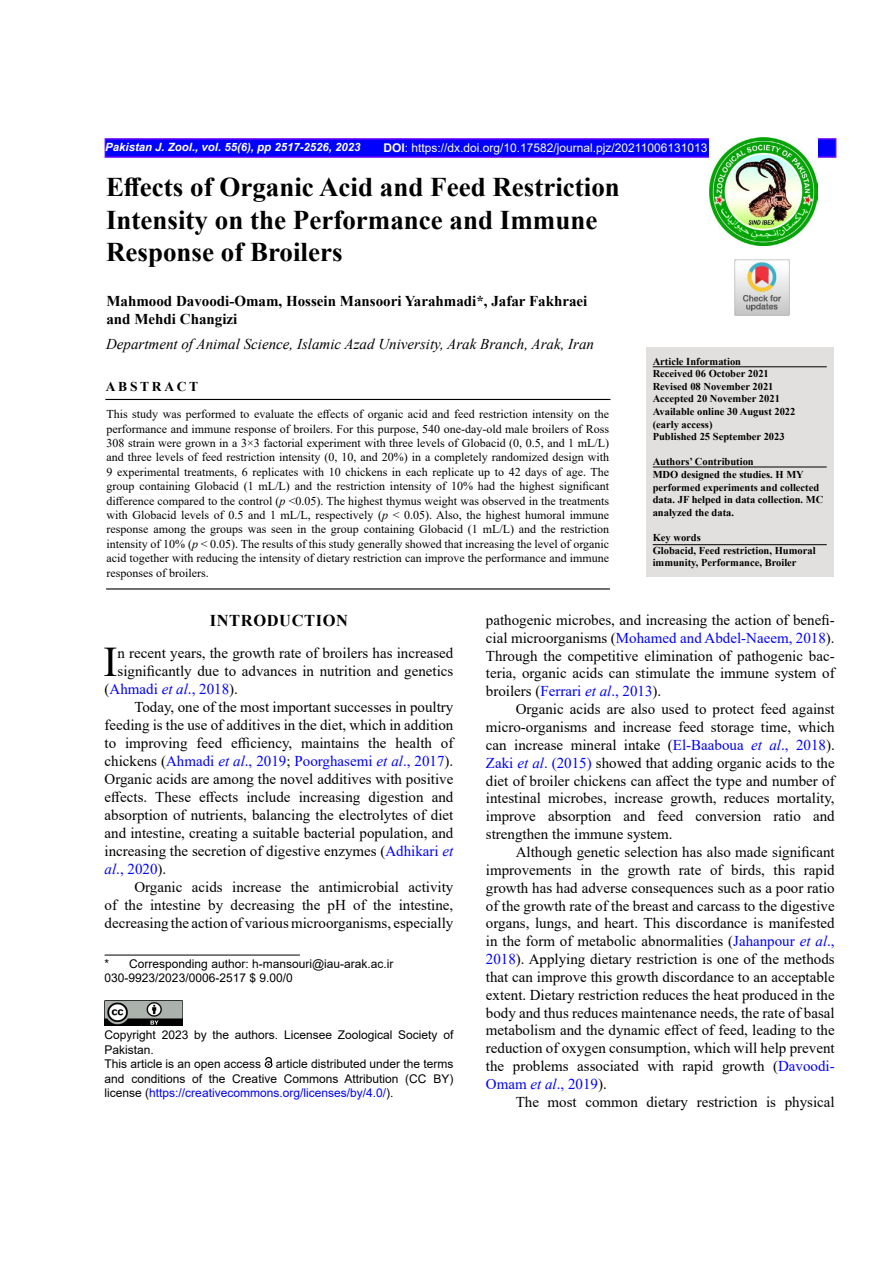
<style>
.page{position:relative;width:893px;height:1263px;background:#fff}
.page>*{position:absolute;margin:0;border:0;box-sizing:border-box;transform-origin:0 0}
.t1{font:42.15px "Times New Roman";color:#000}
.t2{font:700 27px/32.4px "Times New Roman";color:#000}
.t3{font:700 16.5px "Times New Roman";letter-spacing:.035em;color:#000}
.t4{font:15px/17.9px "Times New Roman";color:#000;text-align:justify}
.t5{font:15px "Times New Roman";color:#00f}
.t6{font:700 15px/18px "Times New Roman";color:#000}
.t7{font:italic 15px "Times New Roman";color:#000}
.t8{font:700 13.5px "Times New Roman";letter-spacing:.2em;color:#000}
.t9{font:12px/14.4px "Times New Roman";color:#000;text-align:justify}
.t10{font:12px/14.4px "Arial";color:#000}
.t11{font:12px "Arial";color:#fff}
.t12{font:italic 700 11.4px "Arial";color:#fff}
.t13{font:700 10.5px/12.6px "Times New Roman";color:#000}
.s1{font-weight:700}
.s2{font-style:italic}
.s3{color:#00f}
.s4{font-style:italic;color:#00f}
.s5{color:#000}
</style>
<div class="page">
<div style="left:105px;top:138px;width:731px;height:20px;background:#00f;border:2px solid #60f"></div>
<img style="left:709px;top:138px;width:108px;height:108px">
<div style="left:646px;top:348px;width:187px;height:229px;background:#e2e0df"></div>
<hr style="left:653px;top:467px;width:174px;height:1px;background:#000">
<hr style="left:105px;top:399px;width:505px;height:1px;background:#000">
<hr style="left:106px;top:588px;width:504px;height:1px;background:#000">
<hr style="left:653px;top:366px;width:174px;height:1px;background:#000">
<img style="left:105px;top:1000px;width:77px;height:25px">
<svg style="left:265px;top:1057px;width:7px;height:11px"></svg>
<hr style="left:105px;top:955px;width:195px;height:1px;background:#000">
<hr style="left:653px;top:544px;width:174px;height:1px;background:#000">
<img style="left:734px;top:260px;width:56px;height:55px">
<p class="t12" style="left:105px;top:139px;width:257px">Pakistan J. Zool., vol. 55(6), pp 2517-2526, 2023</p>
<p class="t11" style="left:383px;top:139px;width:325px"><span class="s1">DOI</span>: https://dx.doi.org/10.17582/journal.pjz/20211006131013</p>
<h2 class="t2" style="left:106px;top:170px;width:515px">Effects of Organic Acid and Feed Restriction<br>Intensity on the Performance and Immune<br>Response of Broilers</h2>
<p class="t6" style="left:106px;top:291px;width:482px">Mahmood Davoodi-Omam, Hossein Mansoori Yarahmadi*, Jafar Fakhraei and Mehdi Changizi</p>
<p class="t7" style="left:106px;top:334px;width:489px">Department of Animal Science, Islamic Azad University, Arak Branch, Arak, Iran</p>
<p class="t13" style="left:653px;top:354px;width:144px">Article Information<br>Received 06 October 2021<br>Revised 08 November 2021<br>Accepted 20 November 2021<br>Available online 30 August 2022 (early access)<br>Published 25 September 2023</p>
<p class="t13" style="left:653px;top:455px;width:172px">Authors’ Contribution<br>MDO designed the studies. H MY performed experiments and collected data. JF helped in data collection. MC analyzed the data.</p>
<p class="t13" style="left:653px;top:531px;width:164px">Key words<br>Globacid, Feed restriction, Humoral immunity, Performance, Broiler</p>
<p class="t8" style="left:106px;top:377px;width:94px">ABSTRACT</p>
<p class="t9" style="left:107px;top:407px;width:504px">This study was performed to evaluate the effects of organic acid and feed restriction intensity on the performance and immune response of broilers. For this purpose, 540 one-day-old male broilers of Ross 308 strain were grown in a 3×3 factorial experiment with three levels of Globacid (0, 0.5, and 1 mL/L) and three levels of feed restriction intensity (0, 10, and 20%) in a completely randomized design with 9 experimental treatments, 6 replicates with 10 chickens in each replicate up to 42 days of age. The group containing Globacid (1 mL/L) and the restriction intensity of 10% had the highest significant difference compared to the control (<span class="s2">p</span> &lt;0.05). The highest thymus weight was observed in the treatments with Globacid levels of 0.5 and 1 mL/L, respectively (<span class="s2">p</span> &lt; 0.05). Also, the highest humoral immune response among the groups was seen in the group containing Globacid (1 mL/L) and the restriction intensity of 10% (<span class="s2">p</span> &lt; 0.05). The results of this study generally showed that increasing the level of organic acid together with reducing the intensity of dietary restriction can improve the performance and immune responses of broilers.</p>
<p class="t3" style="left:210px;top:608px;width:140px">INTRODUCTION</p>
<h1 class="t1" style="left:104px;top:632px;width:16px">I</h1>
<p class="t4" style="left:118px;top:644px;width:337px">n recent years, the growth rate of broilers has increased</p>
<p class="t4" style="left:486px;top:610px;width:350px">pathogenic microbes, and increasing the action of benefi&shy;cial microorganisms (<span class="s3">Mohamed and Abdel-Naeem, 2018</span>).<br>Through the competitive elimination of pathogenic bac&shy;teria, organic acids can stimulate the immune system of broilers (<span class="s3">Ferrari</span> <span class="s4">et al</span><span class="s3">., 2013</span>).</p>
<p class="t4" style="left:486px;top:700px;width:350px;text-indent:30px">Organic acids are also used to protect feed against micro-organisms and increase feed storage time, which can increase mineral intake (<span class="s3">El-Baaboua</span> <span class="s4">et al</span><span class="s3">., 2018</span>).<br><span class="s3">Zaki</span> <span class="s4">et al</span><span class="s3">. (2015)</span> showed that adding organic acids to the diet of broiler chickens can affect the type and number of intestinal microbes, increase growth, reduces mortality, improve absorption and feed conversion ratio and strengthen the immune system.</p>
<p class="t4" style="left:486px;top:842px;width:350px;text-indent:30px">Although genetic selection has also made significant improvements in the growth rate of birds, this rapid growth has had adverse consequences such as a poor ratio of the growth rate of the breast and carcass to the digestive organs, lungs, and heart. This discordance is manifested in the form of metabolic abnormalities (<span class="s3">Jahanpour</span> <span class="s4">et al</span><span class="s3">., 2018</span>). Applying dietary restriction is one of the methods that can improve this growth discordance to an acceptable extent. Dietary restriction reduces the heat produced in the body and thus reduces maintenance needs, the rate of basal metabolism and the dynamic effect of feed, leading to the reduction of oxygen consumption, which will help prevent the problems associated with rapid growth (<span class="s3">Davoodi-Omam</span> <span class="s4">et al</span><span class="s3">., 2019</span>).</p>
<p class="t4" style="left:516px;top:1093px;width:320px">The most common dietary restriction is physical</p>
<p class="t4" style="left:118px;top:662px;width:337px">significantly due to advances in nutrition and genetics</p>
<p class="t5" style="left:105px;top:678px;width:135px"><span class="s5">(</span>Ahmadi <span class="s2">et al</span>., 2018<span class="s5">).</span></p>
<p class="t4" style="left:134px;top:698px;width:320px">Today, one of the most important successes in poultry</p>
<p class="t4" style="left:105px;top:716px;width:350px">feeding is the use of additives in the diet, which in addition</p>
<p class="t4" style="left:105px;top:734px;width:350px">to improving feed efficiency, maintains the health of</p>
<p class="t5" style="left:105px;top:750px;width:350px"><span class="s5">chickens (</span>Ahmadi <span class="s2">et al</span>., 2019<span class="s5">;</span> Poorghasemi <span class="s2">et al</span>., 2017<span class="s5">).</span></p>
<p class="t4" style="left:105px;top:770px;width:350px">Organic acids are among the novel additives with positive</p>
<p class="t4" style="left:105px;top:788px;width:350px">effects. These effects include increasing digestion and</p>
<p class="t4" style="left:105px;top:806px;width:350px">absorption of nutrients, balancing the electrolytes of diet</p>
<p class="t4" style="left:105px;top:824px;width:350px">and intestine, creating a suitable bacterial population, and</p>
<p class="t4" style="left:105px;top:842px;width:350px">increasing the secretion of digestive enzymes (<span class="s3">Adhikari</span> <span class="s4">et</span></p>
<p class="t5" style="left:105px;top:858px;width:63px"><span class="s2">al</span>., 2020<span class="s5">).</span></p>
<p class="t4" style="left:134px;top:878px;width:320px">Organic acids increase the antimicrobial activity</p>
<p class="t4" style="left:105px;top:896px;width:350px">of the intestine by decreasing the pH of the intestine,</p>
<p class="t4" style="left:105px;top:914px;width:350px">decreasing the action of various microorganisms, especially</p>
<p class="t10" style="left:105px;top:956px;width:290px">* Corresponding author: h-mansouri@iau-arak.ac.ir<br>030-9923/2023/0006-2517 $ 9.00/0</p>
<p class="t10" style="left:105px;top:1028px;width:350px">Copyright 2023 by the authors. Licensee Zoological Society of Pakistan.<br>This article is an open access article distributed under the terms and conditions of the Creative Commons Attribution (CC BY) license (<span class="s3">https://creativecommons.org/licenses/by/4.0/</span>).</p>
</div>
